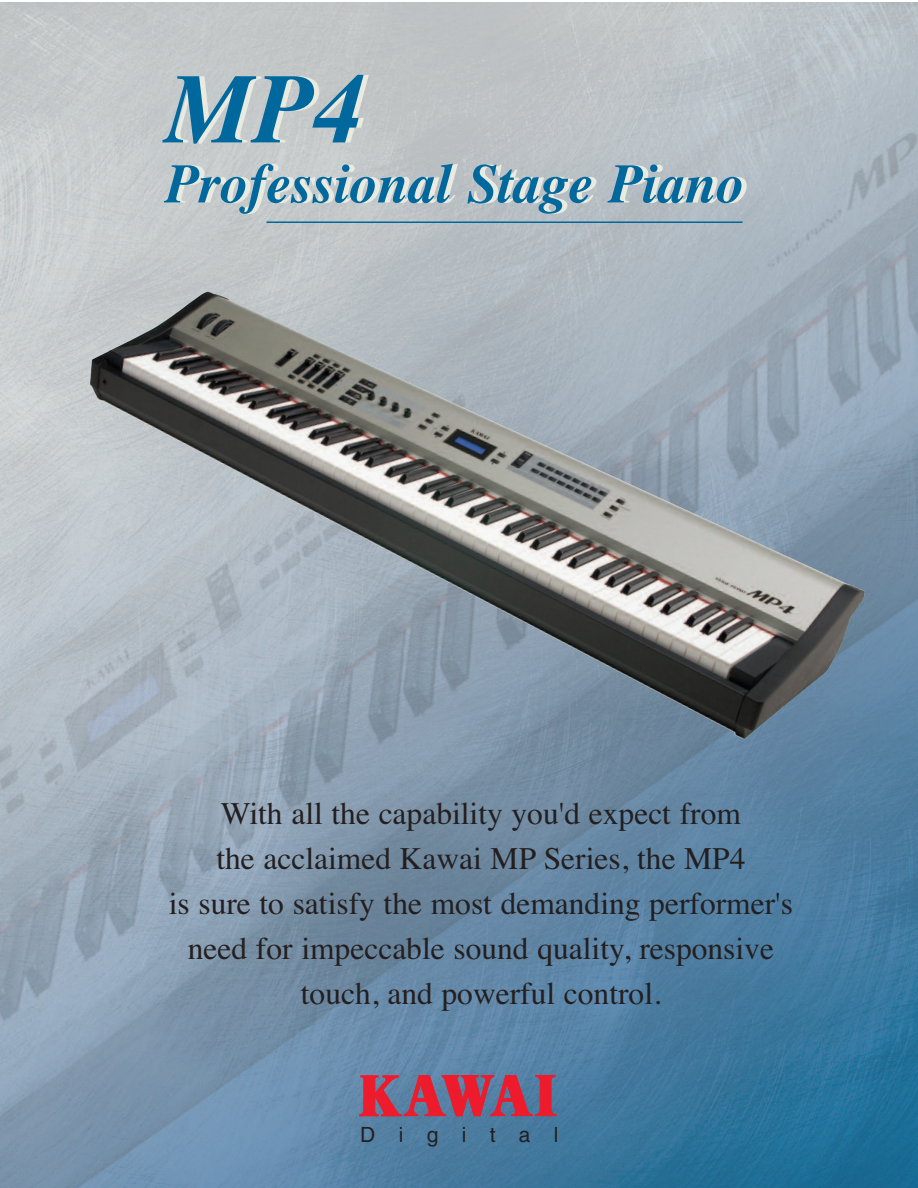
<style>
.page{position:relative;width:918px;height:1188px;background:#fff}
.page>*{position:absolute;margin:0;border:0;box-sizing:border-box;transform-origin:0 0}
.t1{font:italic 700 99px "Times";color:#00689c}
.t2{font:italic 700 55.5px "Times";color:#00689c}
.t3{font:31.5px/45px "Times";color:#231f20;text-align:center}
.t4{font:21px "Helvetica";letter-spacing:1.11em;color:#231f20}
</style>
<div class="page">
<img style="left:0;top:3px;width:918px;height:1185px">
<img style="left:90px;top:292px;width:775px;height:447px">
<svg style="left:359px;top:1075px;width:197px;height:41px;background:#a64a63"></svg>
<hr style="left:267px;top:221px;width:475px;height:2px;background:#00689c">
<h1 class="t1" style="left:165px;top:73px;width:199px">MP4</h1>
<h2 class="t2" style="left:165px;top:164px;width:581px">Professional Stage Piano</h2>
<p class="t3" style="left:169px;top:791px;width:626px">With all the capability you'd expect from<br>the acclaimed Kawai MP Series, the MP4<br>is sure to satisfy the most demanding performer's need for impeccable sound quality, responsive touch, and powerful control.</p>
<p class="t4" style="left:360px;top:1126px;width:200px">Digital</p>
</div>
